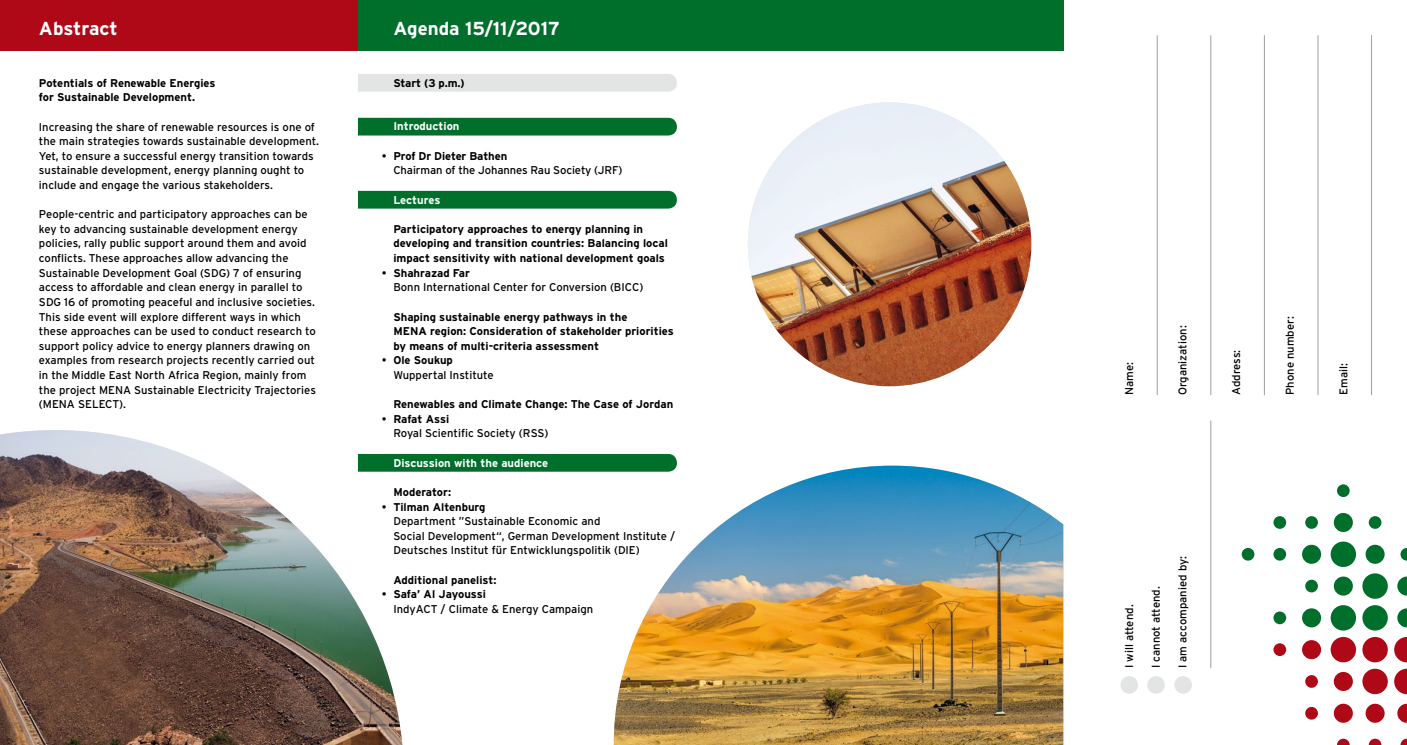
<style>
.page{position:relative;width:1407px;height:745px;background:#fff}
.page>*{position:absolute;margin:0;border:0;box-sizing:border-box;transform-origin:0 0}
.t1{font:700 18.75px "Interstate";color:#fff}
.t2{font:11.25px/14.6px "Interstate";color:#000}
.t3{font:700 11.25px/14.6px "Interstate";color:#000}
.t4{font:700 11.25px "Interstate";color:#fff}
</style>
<div class="page">
<img style="left:0;top:430px;width:402px;height:314px">
<img style="left:614px;top:465px;width:449px;height:279px">
<div style="left:358px;top:0;width:705px;height:51px;background:#006f2c"></div>
<div style="left:0;top:0;width:358px;height:51px;background:#af0917"></div>
<hr style="left:1210px;top:420px;width:1px;height:247px;background:#9c9e9f">
<svg style="left:1273px;top:637px;width:134px;height:107px"></svg>
<svg style="left:1241px;top:484px;width:166px;height:146px"></svg>
<img style="left:748px;top:102px;width:283px;height:284px;border-radius:142px">
<div style="left:358px;top:74px;width:319px;height:18px;background:#e3e4e4"></div>
<svg style="left:358px;top:117px;width:193px;height:1px"></svg>
<div style="left:358px;top:118px;width:319px;height:17px;background:#006f2c"></div>
<svg style="left:358px;top:190px;width:193px;height:1px"></svg>
<div style="left:358px;top:191px;width:319px;height:17px;background:#006f2c"></div>
<hr style="left:358px;top:451px;width:193px;height:4px;background:#fff">
<div style="left:358px;top:454px;width:319px;height:17px;background:#006f2c"></div>
<hr style="left:1210px;top:35px;width:1px;height:359px;background:#9c9e9f">
<hr style="left:1264px;top:35px;width:1px;height:359px;background:#9c9e9f">
<hr style="left:1317px;top:35px;width:1px;height:359px;background:#9c9e9f">
<hr style="left:1371px;top:35px;width:1px;height:359px;background:#9c9e9f">
<hr style="left:1157px;top:35px;width:1px;height:359px;background:#9c9e9f">
<div style="left:1120px;top:675px;width:18px;height:18px;background:#e3e4e4;border-radius:50%"></div>
<div style="left:1147px;top:675px;width:18px;height:18px;background:#e3e4e4;border-radius:50%"></div>
<div style="left:1174px;top:675px;width:18px;height:18px;background:#e3e4e4;border-radius:50%"></div>
<h1 class="t1" style="left:39px;top:18px;width:80px">Abstract</h1>
<h1 class="t1" style="left:393px;top:18px;width:168px">Agenda 15/11/2017</h1>
<p class="t3" style="left:39px;top:75px;width:178px">Potentials of Renewable Energies for Sustainable Development.</p>
<p class="t2" style="left:39px;top:119px;width:282px">Increasing the share of renewable resources is one of the main strategies towards sustainable development.<br>Yet, to ensure a successful energy transition towards sustainable development, energy planning ought to include and engage the various stakeholders.</p>
<p class="t2" style="left:39px;top:207px;width:278px">People-centric and participatory approaches can be key to advancing sustainable development energy policies, rally public support around them and avoid conflicts. These approaches allow advancing the Sustainable Development Goal (SDG) 7 of ensuring access to affordable and clean energy in parallel to SDG 16 of promoting peaceful and inclusive societies.<br>This side event will explore different ways in which these approaches can be used to conduct research to support policy advice to energy planners drawing on examples from research projects recently carried out in the Middle East North Africa Region, mainly from the project MENA Sustainable Electricity Trajectories (MENA SELECT).</p>
<p class="t3" style="left:393px;top:75px;width:73px">Start (3 p.m.)</p>
<p class="t4" style="left:393px;top:120px;width:68px">Introduction</p>
<p class="t3" style="left:393px;top:148px;width:115px">Prof Dr Dieter Bathen</p>
<p class="t2" style="left:393px;top:163px;width:231px">Chairman of the Johannes Rau Society (JRF)</p>
<p class="t4" style="left:393px;top:193px;width:48px">Lectures</p>
<p class="t3" style="left:393px;top:221px;width:276px">Participatory approaches to energy planning in developing and transition countries: Balancing local impact sensitivity with national development goals Shahrazad Far</p>
<p class="t2" style="left:393px;top:280px;width:251px">Bonn International Center for Conversion (BICC)</p>
<p class="t3" style="left:393px;top:309px;width:282px">Shaping sustainable energy pathways in the<br>MENA region: Consideration of stakeholder priorities by means of multi-criteria assessment<br>Ole Soukup</p>
<p class="t2" style="left:393px;top:367px;width:102px">Wuppertal Institute</p>
<p class="t3" style="left:393px;top:396px;width:281px">Renewables and Climate Change: The Case of Jordan<br>Rafat Assi</p>
<p class="t2" style="left:393px;top:426px;width:156px">Royal Scientific Society (RSS)</p>
<p class="t4" style="left:393px;top:456px;width:156px">Discussion with the audience</p>
<p class="t3" style="left:393px;top:484px;width:94px">Moderator:<br>Tilman Altenburg</p>
<p class="t2" style="left:393px;top:513px;width:283px">Department ”Sustainable Economic and<br>Social Development“, German Development Institute /<br>Deutsches Institut für Entwicklungspolitik (DIE)</p>
<p class="t3" style="left:393px;top:572px;width:105px">Additional panelist:<br>Safa’ Al Jayoussi</p>
<p class="t2" style="left:393px;top:601px;width:201px">IndyACT / Climate &amp; Energy Campaign</p>
<p class="t2" style="left:382px;top:148px;width:6px">•</p>
<p class="t2" style="left:382px;top:265px;width:6px">•</p>
<p class="t2" style="left:382px;top:353px;width:6px">•</p>
<p class="t2" style="left:382px;top:411px;width:6px">•</p>
<p class="t2" style="left:382px;top:499px;width:6px">•</p>
<p class="t2" style="left:382px;top:586px;width:6px">•</p>
<p class="t2" style="left:1121px;top:395px;width:34px;rotate:-90deg">Name:</p>
<p class="t2" style="left:1175px;top:395px;width:71px;rotate:-90deg">Organization:</p>
<p class="t2" style="left:1229px;top:395px;width:47px;rotate:-90deg">Address:</p>
<p class="t2" style="left:1282px;top:395px;width:80px;rotate:-90deg">Phone number:</p>
<p class="t2" style="left:1336px;top:395px;width:33px;rotate:-90deg">Email:</p>
<p class="t2" style="left:1121px;top:667px;width:65px;rotate:-90deg">I will attend.</p>
<p class="t2" style="left:1148px;top:667px;width:83px;rotate:-90deg">I cannot attend.</p>
<p class="t2" style="left:1175px;top:667px;width:113px;rotate:-90deg">I am accompanied by:</p>
</div>
